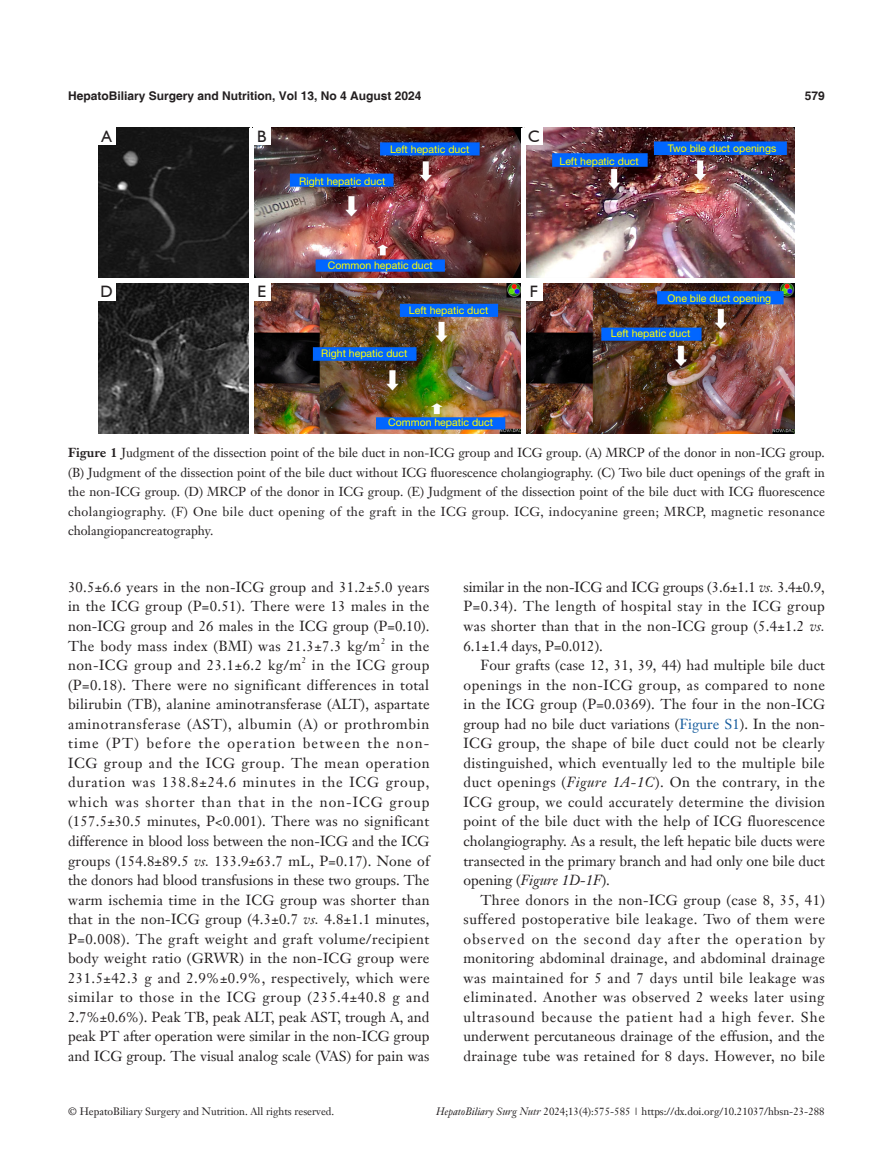
<style>
.page{position:relative;width:893px;height:1170px;background:#fff}
.page>*{position:absolute;margin:0;border:0;box-sizing:border-box;transform-origin:0 0}
.Cite{font:16.5px "Humanist 521 BT";color:#231f20}
.t1{font:14.25px/19.5px "Janson Text LT";letter-spacing:.01em;color:#231f20;text-align:justify}
.t2{font:14.25px "Janson Text LT";letter-spacing:.035em;color:#231f20}
.tuzhu{font:12.75px/19.5px "Janson Text LT";color:#231f20;text-align:justify}
.t3{font:700 12px "Helvetica";color:#231f20}
.t4{font:10.5px "Helvetica Neue LT Pro";color:#ff0}
.t5{font:10.5px "Janson Text LT";color:#231f20}
.t6{font:8.25px "Janson Text LT";color:#231f20}
.s1{font-weight:700}
.s2{font-style:italic}
.s3{color:#175d9e}
</style>
<div class="page">
<img style="left:98px;top:128px;width:697px;height:305px">
<div style="left:253px;top:283px;width:17px;height:17px;background:#fff"></div>
<div style="left:525px;top:283px;width:17px;height:17px;background:#fff"></div>
<hr style="left:249px;top:128px;width:4px;height:305px;background:#fff">
<hr style="left:98px;top:279px;width:697px;height:4px;background:#fff">
<hr style="left:521px;top:128px;width:4px;height:305px;background:#fff">
<div style="left:253px;top:128px;width:17px;height:17px;background:#fff"></div>
<div style="left:98px;top:283px;width:17px;height:17px;background:#fff"></div>
<div style="left:525px;top:128px;width:17px;height:17px;background:#fff"></div>
<div style="left:98px;top:128px;width:17px;height:17px;background:#fff"></div>
<p class="t3" style="left:68px;top:88px;width:355px">HepatoBiliary Surgery and Nutrition, Vol 13, No 4 August 2024</p>
<p class="t3" style="left:805px;top:88px;width:22px">579</p>
<p class="Cite" style="left:101px;top:126px;width:12px">A</p>
<p class="Cite" style="left:528px;top:126px;width:13px">C</p>
<p class="Cite" style="left:257px;top:126px;width:11px">B</p>
<p class="t4" style="left:390px;top:143px;width:81px">Left hepatic duct</p>
<p class="t4" style="left:299px;top:174px;width:88px">Right hepatic duct</p>
<p class="t4" style="left:559px;top:155px;width:81px">Left hepatic duct</p>
<p class="t4" style="left:668px;top:142px;width:110px">Two bile duct openings</p>
<p class="Cite" style="left:100px;top:281px;width:14px">D</p>
<p class="t4" style="left:328px;top:258px;width:106px">Common hepatic duct</p>
<p class="Cite" style="left:257px;top:281px;width:10px">E</p>
<p class="Cite" style="left:530px;top:281px;width:10px">F</p>
<p class="t4" style="left:409px;top:304px;width:81px">Left hepatic duct</p>
<p class="t4" style="left:321px;top:347px;width:88px">Right hepatic duct</p>
<p class="t4" style="left:388px;top:415px;width:106px">Common hepatic duct</p>
<p class="t4" style="left:667px;top:291px;width:105px">One bile duct opening</p>
<p class="t4" style="left:611px;top:327px;width:81px">Left hepatic duct</p>
<p class="tuzhu" style="left:68px;top:443px;width:759px"><span class="s1">Figure 1</span> Judgment of the dissection point of the bile duct in non-ICG group and ICG group. (A) MRCP of the donor in non-ICG group. (B) Judgment of the dissection point of the bile duct without ICG fluorescence cholangiography. (C) Two bile duct openings of the graft in the non-ICG group. (D) MRCP of the donor in ICG group. (E) Judgment of the dissection point of the bile duct with ICG fluorescence cholangiography. (F) One bile duct opening of the graft in the ICG group. ICG, indocyanine green; MRCP, magnetic resonance cholangiopancreatography.</p>
<p class="t1" style="left:68px;top:577px;width:363px">30.5±6.6 years in the non-ICG group and 31.2±5.0 years in the ICG group (P=0.51). There were 13 males in the non-ICG group and 26 males in the ICG group (P=0.10).<br>The body mass index (BMI) was 21.3±7.3 kg/m</p>
<p class="t6" style="left:381px;top:635px;width:6px">2</p>
<p class="t1" style="left:391px;top:635px;width:40px">in the</p>
<p class="t2" style="left:68px;top:656px;width:235px">non-ICG group and 23.1±6.2 kg/m</p>
<p class="t6" style="left:302px;top:655px;width:6px">2</p>
<p class="t1" style="left:68px;top:655px;width:363px;text-indent:244px">in the ICG group (P=0.18). There were no significant differences in total bilirubin (TB), alanine aminotransferase (ALT), aspartate aminotransferase (AST), albumin (A) or prothrombin time (PT) before the operation between the non-ICG group and the ICG group. The mean operation duration was 138.8±24.6 minutes in the ICG group, which was shorter than that in the non-ICG group (157.5±30.5 minutes, P&lt;0.001). There was no significant difference in blood loss between the non-ICG and the ICG groups (154.8±89.5 <span class="s2">vs.</span> 133.9±63.7 mL, P=0.17). None of the donors had blood transfusions in these two groups. The warm ischemia time in the ICG group was shorter than that in the non-ICG group (4.3±0.7 <span class="s2">vs.</span> 4.8±1.1 minutes, P=0.008). The graft weight and graft volume/recipient body weight ratio (GRWR) in the non-ICG group were 231.5±42.3 g and 2.9%±0.9%, respectively, which were similar to those in the ICG group (235.4±40.8 g and 2.7%±0.6%). Peak TB, peak ALT, peak AST, trough A, and peak PT after operation were similar in the non-ICG group and ICG group. The visual analog scale (VAS) for pain was</p>
<p class="t1" style="left:463px;top:577px;width:363px">similar in the non-ICG and ICG groups (3.6±1.1 <span class="s2">vs.</span> 3.4±0.9, P=0.34). The length of hospital stay in the ICG group was shorter than that in the non-ICG group (5.4±1.2 <span class="s2">vs.<br></span>6.1±1.4 days, P=0.012).</p>
<p class="t1" style="left:463px;top:655px;width:363px;text-indent:17px">Four grafts (case 12, 31, 39, 44) had multiple bile duct openings in the non-ICG group, as compared to none in the ICG group (P=0.0369). The four in the non-ICG group had no bile duct variations (<span class="s3">Figure S1</span>). In the non-ICG group, the shape of bile duct could not be clearly distinguished, which eventually led to the multiple bile duct openings (<span class="s2">Figure 1A-1C</span>). On the contrary, in the ICG group, we could accurately determine the division point of the bile duct with the help of ICG fluorescence cholangiography. As a result, the left hepatic bile ducts were transected in the primary branch and had only one bile duct opening (<span class="s2">Figure 1D-1F</span>).</p>
<p class="t1" style="left:463px;top:889px;width:363px;text-indent:17px">Three donors in the non-ICG group (case 8, 35, 41) suffered postoperative bile leakage. Two of them were observed on the second day after the operation by monitoring abdominal drainage, and abdominal drainage was maintained for 5 and 7 days until bile leakage was eliminated. Another was observed 2 weeks later using ultrasound because the patient had a high fever. She underwent percutaneous drainage of the effusion, and the drainage tube was retained for 8 days. However, no bile</p>
<p class="t5" style="left:68px;top:1104px;width:268px">© HepatoBiliary Surgery and Nutrition. All rights reserved.</p>
<p class="t5" style="left:436px;top:1104px;width:390px"><span class="s2">HepatoBiliary Surg Nutr</span> 2024;13(4):575-585 | https://dx.doi.org/10.21037/hbsn-23-288</p>
</div>
